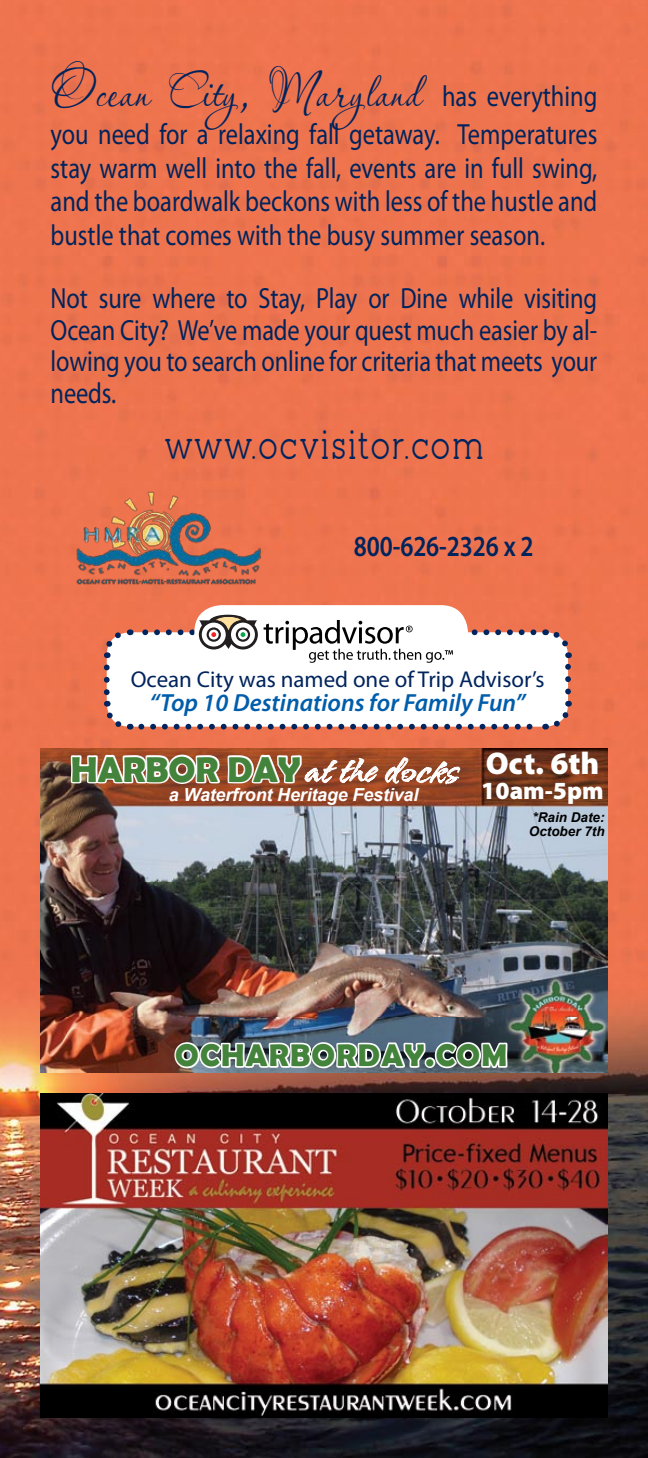
<style>
.page{position:relative;width:648px;height:1458px;background:#fff}
.page>*{position:absolute;margin:0;border:0;box-sizing:border-box;transform-origin:0 0}
.t1{font:45px "Aquarelle";color:#00245d;scale:.84 1}
.t2{font:40.5px "Arid ITCTT";color:#fff}
.t3{font:38.25px "pironv 2";letter-spacing:.02em;color:#00245d;scale:.83 1}
.t4{font:700 36px "Berlin Sans FB Demi";color:#44833b}
.t5{font:700 31.5px "Berlin Sans FB Demi";letter-spacing:.04em;color:#44833b}
.t6{font:900 31.5px "Myriad Pro";color:#fff}
.t7{font:29.25px/33.8px "Myriad Pro";color:#00245d;text-align:justify;scale:.83 1}
.t8{font:600 29.25px "Myriad Pro";letter-spacing:-.005em;color:#00245d;scale:.83 1}
.t9{font:italic 600 24.97px "Myriad Pro";color:#005daa}
.t10{font:900 24.75px "Myriad Pro";color:#fff}
.t11{font:22.95px "Myriad Pro";color:#00245d}
.t12{font:italic 700 18px "Arial";letter-spacing:-.01em;color:#fff}
.t13{font:italic 700 13.5px/13.5px "Arial";color:#000}
.s1{font-family:"Myriad Pro";font-size:29.25px}
</style>
<div class="page">
<img style="left:0;top:0;width:648px;height:1458px">
<img style="left:40px;top:748px;width:568px;height:324px">
<svg style="left:69px;top:753px;width:392px;height:57px"></svg>
<img style="left:172px;top:866px;width:337px;height:206px">
<img style="left:40px;top:1094px;width:568px;height:324px">
<div style="left:194px;top:605px;width:274px;height:58px;background:#fff;border-radius:27px"></div>
<svg style="left:101px;top:615px;width:473px;height:118px"></svg>
<img style="left:68px;top:486px;width:195px;height:108px">
<h1 class="t1" style="left:51px;top:64px;width:652px">Ocean City, Maryland <span class="s1">has everything</span></h1>
<p class="t7" style="left:51px;top:117px;width:660px">you need for a relaxing fall getaway. Temperatures stay warm well into the fall, events are in full swing, and the boardwalk beckons with less of the hustle and bustle that comes with the busy summer season.</p>
<p class="t7" style="left:51px;top:282px;width:660px;line-height:31.5px">Not sure where to Stay, Play or Dine while visiting Ocean City? We’ve made your quest much easier by al&shy;lowing you to search online for criteria that meets your needs.</p>
<h3 class="t3" style="left:164px;top:423px;width:387px">www.ocvisitor.com</h3>
<p class="t8" style="left:354px;top:527px;width:218px">800-626-2326 x 2</p>
<p class="t11" style="left:131px;top:665px;width:415px">Ocean City was named one of Trip Advisor’s</p>
<p class="t9" style="left:150px;top:687px;width:377px">“Top 10 Destinations for Family Fun”</p>
<p class="t4" style="left:71px;top:748px;width:231px">HARBOR DAY</p>
<p class="t6" style="left:486px;top:743px;width:115px">Oct. 6th</p>
<p class="t10" style="left:481px;top:774px;width:124px">10am-5pm</p>
<p class="t13" style="left:529px;top:811px;width:77px">*Rain Date:<br>October 7th</p>
<h2 class="t2" style="left:304px;top:748px;width:156px">at the docks</h2>
<p class="t12" style="left:169px;top:782px;width:251px">a Waterfront Heritage Festival</p>
<p class="t5" style="left:175px;top:1037px;width:333px">OCHARBORDAY.COM</p>
</div>
